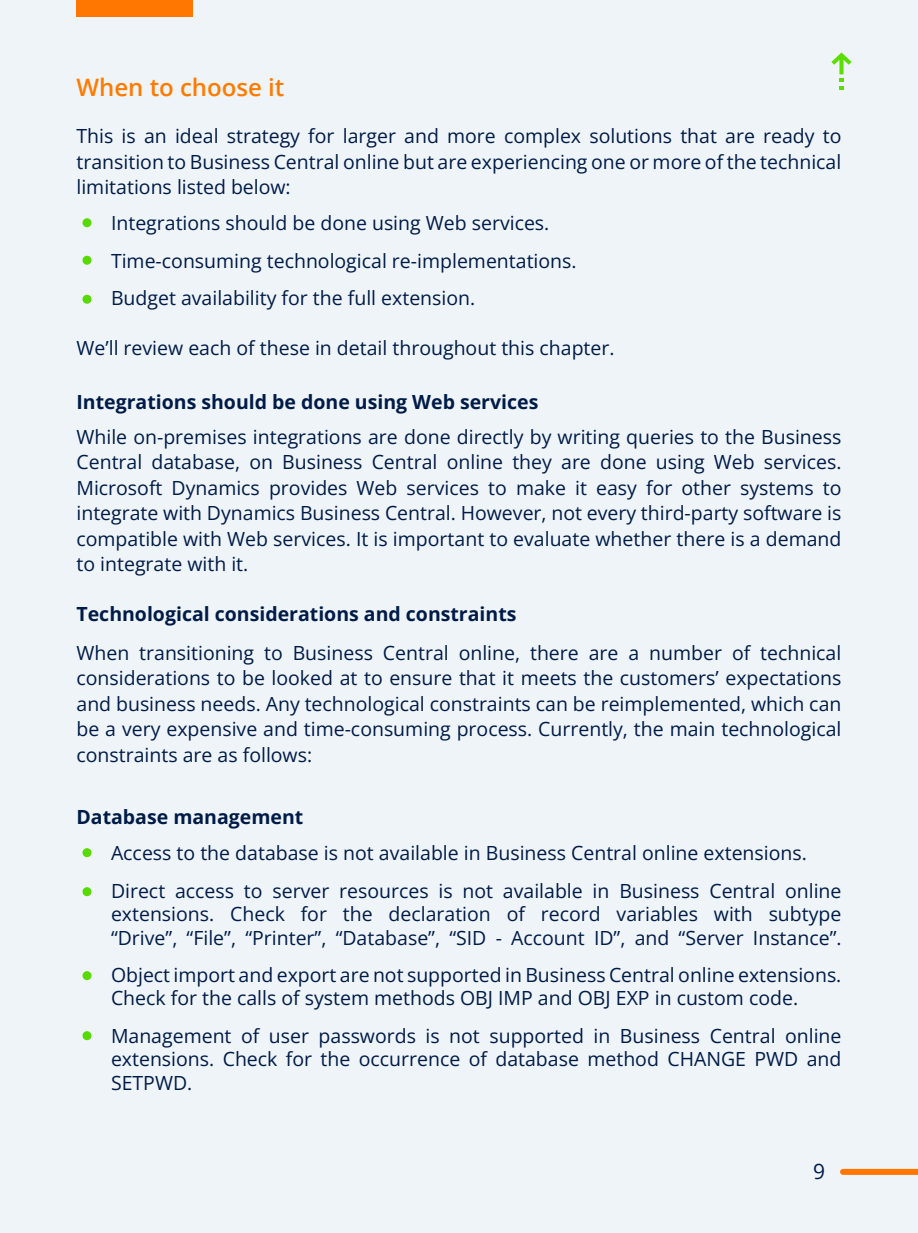
<style>
.page{position:relative;width:918px;height:1233px;background:#eff4f9}
.page>*{position:absolute;margin:0;border:0;box-sizing:border-box;transform-origin:0 0}
.t1{font:600 24px "Open Sans";color:#ff7b00}
.t2{font:21px "Open Sans";color:#001b47}
.t3{font:19.5px/25.5px "Open Sans";color:#001b47;text-align:justify}
.t4{font:700 19.5px "Open Sans";color:#001b47}
</style>
<div class="page">
<div style="left:76px;top:0;width:117px;height:16px;background:#ff7600"></div>
<div style="left:843px;top:1169px;width:75px;height:6px;background:#ff7600"></div>
<div style="left:82px;top:218px;width:10px;height:9px;background:#57da00;border-radius:50%"></div>
<div style="left:82px;top:256px;width:10px;height:9px;background:#57da00;border-radius:50%"></div>
<div style="left:82px;top:295px;width:10px;height:9px;background:#57da00;border-radius:50%"></div>
<div style="left:82px;top:848px;width:10px;height:9px;background:#57da00;border-radius:50%"></div>
<div style="left:82px;top:887px;width:10px;height:9px;background:#57da00;border-radius:50%"></div>
<div style="left:82px;top:971px;width:10px;height:9px;background:#57da00;border-radius:50%"></div>
<div style="left:82px;top:1031px;width:10px;height:9px;background:#57da00;border-radius:50%"></div>
<svg style="left:831px;top:52px;width:21px;height:38px"></svg>
<p class="t1" style="left:76px;top:71px;width:209px">When to choose it</p>
<p class="t3" style="left:76px;top:123px;width:767px">This is an ideal strategy for larger and more complex solutions that are ready to transition to Business Central online but are experiencing one or more of the technical limitations listed below:</p>
<p class="t3" style="left:111px;top:204px;width:467px;line-height:37.5px;text-align:left">Integrations should be done using Web services.<br>Time-consuming technological re-implementations.<br>Budget availability for the full extension.</p>
<p class="t3" style="left:76px;top:334px;width:540px">We’ll review each of these in detail throughout this chapter.</p>
<p class="t4" style="left:76px;top:389px;width:463px">Integrations should be done using Web services</p>
<p class="t3" style="left:76px;top:424px;width:767px">While on-premises integrations are done directly by writing queries to the Business Central database, on Business Central online they are done using Web services.<br>Microsoft Dynamics provides Web services to make it easy for other systems to integrate with Dynamics Business Central. However, not every third-party software is compatible with Web services. It is important to evaluate whether there is a demand to integrate with it.</p>
<p class="t4" style="left:76px;top:601px;width:442px">Technological considerations and constraints</p>
<p class="t3" style="left:76px;top:640px;width:767px">When transitioning to Business Central online, there are a number of technical considerations to be looked at to ensure that it meets the customers’ expectations and business needs. Any technological constraints can be reimplemented, which can be a very expensive and time-consuming process. Currently, the main technological constraints are as follows:</p>
<p class="t4" style="left:76px;top:804px;width:228px">Database management</p>
<p class="t3" style="left:111px;top:834px;width:732px;line-height:37.5px">Access to the database is not available in Business Central online extensions.<br>Direct access to server resources is not available in Business Central online</p>
<p class="t3" style="left:111px;top:902px;width:732px;line-height:23.4px">extensions. Check for the declaration of record variables with subtype “Drive”, “File”, “Printer”, “Database”, “SID - Account ID”, and “Server Instance”.</p>
<p class="t3" style="left:111px;top:963px;width:732px;line-height:23.4px">Object import and export are not supported in Business Central online extensions.<br>Check for the calls of system methods OBJ IMP and OBJ EXP in custom code.</p>
<p class="t3" style="left:111px;top:1024px;width:732px;line-height:23.4px">Management of user passwords is not supported in Business Central online extensions. Check for the occurrence of database method CHANGE PWD and SETPWD.</p>
<p class="t2" style="left:813px;top:1157px;width:14px">9</p>
</div>
